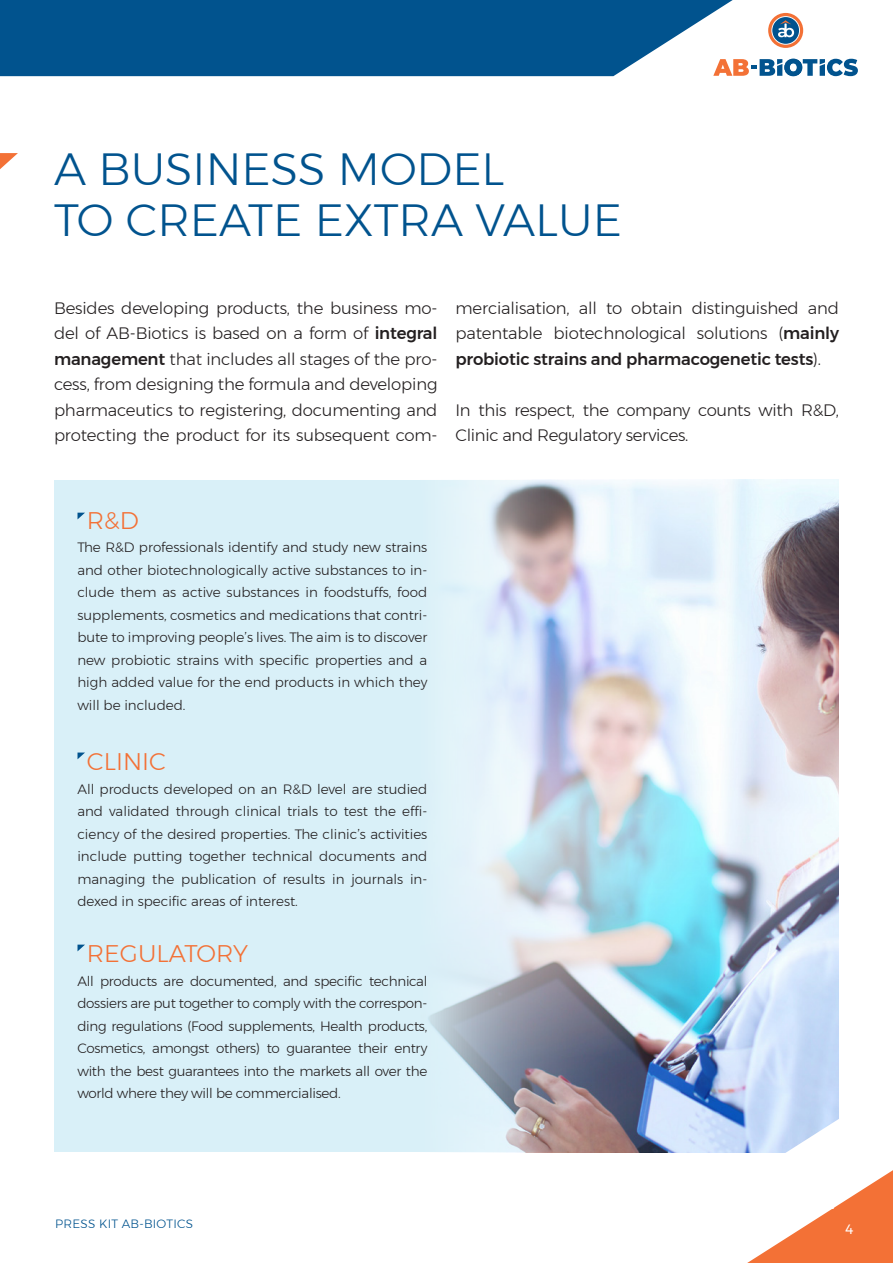
<style>
.page{position:relative;width:893px;height:1263px;background:#fff}
.page>*{position:absolute;margin:0;border:0;box-sizing:border-box;transform-origin:0 0}
.t1{font:300 45px/51px "Montserrat";color:#01538e}
.t2{font:300 24px "Montserrat";color:#f37136}
.t3{font:300 16.5px/25.5px "Montserrat";letter-spacing:-.01em;color:#231f20;text-align:justify}
.t4{font:300 13.5px/22.5px "Montserrat";color:#231f20;text-align:justify}
.t5{font:13.5px "Montserrat";color:#fff}
.t6{font:300 12px "Montserrat";letter-spacing:.02em;color:#01538e}
.s1{font-weight:500}
</style>
<div class="page">
<svg style="left:0;top:0;width:733px;height:76px;background:#146096"></svg>
<svg style="left:713px;top:59px;width:145px;height:17px"></svg>
<svg style="left:768px;top:13px;width:35px;height:35px"></svg>
<svg style="left:771px;top:16px;width:29px;height:29px"></svg>
<div style="left:54px;top:480px;width:785px;height:672px;background:#d9f0f8"></div>
<img style="left:428px;top:480px;width:411px;height:672px">
<svg style="left:697px;top:1103px;width:196px;height:160px"></svg>
<svg style="left:78px;top:513px;width:7px;height:6px"></svg>
<svg style="left:78px;top:752px;width:7px;height:7px"></svg>
<svg style="left:78px;top:945px;width:7px;height:6px"></svg>
<svg style="left:0;top:153px;width:18px;height:16px"></svg>
<p class="t1" style="left:54px;top:142px;width:569px">A BUSINESS MODEL<br>TO CREATE EXTRA VALUE</p>
<p class="t3" style="left:54px;top:295px;width:385px">Besides developing products, the business mo&shy;del of AB-Biotics is based on a form of <span class="s1">integral management</span> that includes all stages of the pro&shy;cess, from designing the formula and developing pharmaceutics to registering, documenting and protecting the product for its subsequent com-</p>
<p class="t3" style="left:455px;top:295px;width:385px">mercialisation, all to obtain distinguished and patentable biotechnological solutions (<span class="s1">mainly probiotic strains and pharmacogenetic tests</span>).</p>
<p class="t3" style="left:455px;top:397px;width:385px">In this respect, the company counts with R&amp;D,<br>Clinic and Regulatory services.</p>
<p class="t2" style="left:87px;top:503px;width:53px">R&amp;D</p>
<p class="t4" style="left:77px;top:536px;width:351px">The R&amp;D professionals identify and study new strains and other biotechnologically active substances to in&shy;clude them as active substances in foodstuffs, food supplements, cosmetics and medications that contri&shy;bute to improving people’s lives. The aim is to discover new probiotic strains with specific properties and a high added value for the end products in which they will be included.</p>
<p class="t2" style="left:87px;top:744px;width:80px">CLINIC</p>
<p class="t4" style="left:77px;top:777px;width:351px">All products developed on an R&amp;D level are studied and validated through clinical trials to test the effi&shy;ciency of the desired properties. The clinic’s activities include putting together technical documents and managing the publication of results in journals in&shy;dexed in specific areas of interest.</p>
<p class="t2" style="left:87px;top:936px;width:163px">REGULATORY</p>
<p class="t4" style="left:77px;top:969px;width:351px">All products are documented, and specific technical dossiers are put together to comply with the correspon&shy;ding regulations (Food supplements, Health products, Cosmetics, amongst others) to guarantee their entry with the best guarantees into the markets all over the world where they will be commercialised.</p>
<p class="t6" style="left:55px;top:1215px;width:139px">PRESS KIT AB-BIOTICS</p>
<p class="t5" style="left:845px;top:1218px;width:9px">4</p>
</div>
